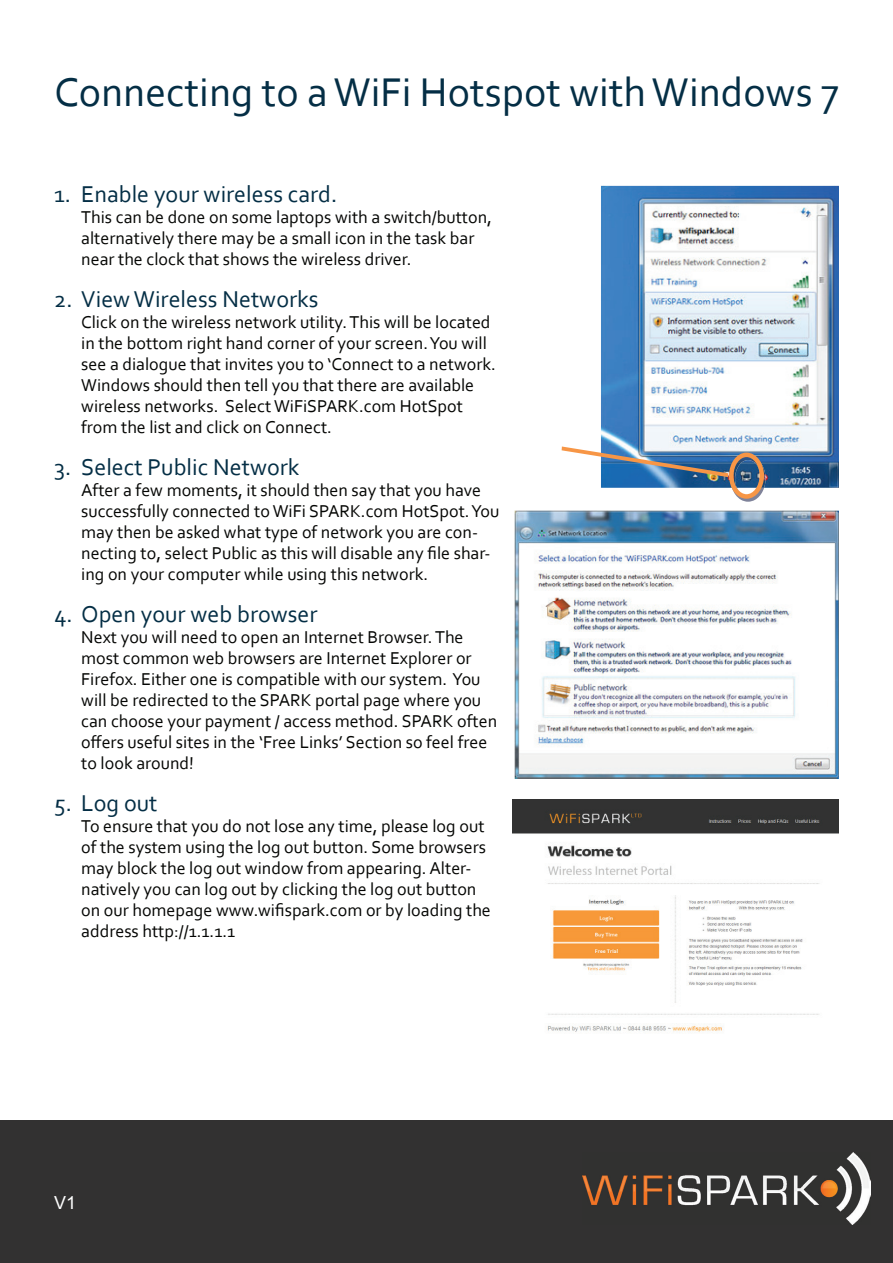
<style>
.page{position:relative;width:893px;height:1263px;background:#fff}
.page>*{position:absolute;margin:0;border:0;box-sizing:border-box;transform-origin:0 0}
.t1{font:42px "Corbel";color:#042e45}
.t2{font:24px "Corbel";color:#042e45}
.t3{font:18px/21px "Corbel";color:#040503}
.t4{font:18px "Arial";color:#fff}
</style>
<div class="page">
<div style="left:0;top:1120px;width:893px;height:143px;background:#323131"></div>
<img style="left:583px;top:1153px;width:288px;height:72px">
<img style="left:513px;top:800px;width:326px;height:232px">
<img style="left:601px;top:185px;width:238px;height:303px">
<svg style="left:732px;top:488px;width:32px;height:14px"></svg>
<img style="left:730px;top:456px;width:35px;height:32px">
<div style="left:729px;top:453px;width:35px;height:46px;border:5px solid #f79646;border-radius:50%"></div>
<svg style="left:561px;top:446px;width:168px;height:31px"></svg>
<img style="left:514px;top:510px;width:325px;height:268px">
<h1 class="t1" style="left:54px;top:66px;width:786px">Connecting to a WiFi Hotspot with Windows 7</h1>
<h2 class="t2" style="left:54px;top:179px;width:285px">1. Enable your wireless card.</h2>
<p class="t3" style="left:81px;top:206px;width:412px">This can be done on some laptops with a switch/button, alternatively there may be a small icon in the task bar near the clock that shows the wireless driver.</p>
<h2 class="t2" style="left:54px;top:284px;width:266px">2. View Wireless Networks</h2>
<p class="t3" style="left:81px;top:311px;width:416px">Click on the wireless network utility. This will be located in the bottom right hand corner of your screen. You will see a dialogue that invites you to ‘Connect to a network.<br>Windows should then tell you that there are available wireless networks. Select WiFiSPARK.com HotSpot from the list and click on Connect.</p>
<h2 class="t2" style="left:54px;top:452px;width:247px">3. Select Public Network</h2>
<p class="t3" style="left:81px;top:479px;width:420px">After a few moments, it should then say that you have successfully connected to WiFi SPARK.com HotSpot. You may then be asked what type of network you are con&shy;necting to, select Public as this will disable any file shar&shy;ing on your computer while using this network.</p>
<h2 class="t2" style="left:54px;top:599px;width:265px">4. Open your web browser</h2>
<p class="t3" style="left:81px;top:626px;width:417px">Next you will need to open an Internet Browser. The most common web browsers are Internet Explorer or Firefox. Either one is compatible with our system. You will be redirected to the SPARK portal page where you can choose your payment / access method. SPARK often offers useful sites in the ‘Free Links’ Section so feel free to look around!</p>
<h2 class="t2" style="left:54px;top:788px;width:105px">5. Log out</h2>
<p class="t3" style="left:81px;top:815px;width:411px">To ensure that you do not lose any time, please log out of the system using the log out button. Some browsers may block the log out window from appearing. Alter&shy;natively you can log out by clicking the log out button on our homepage www.wifispark.com or by loading the address http://1.1.1.1</p>
<p class="t4" style="left:54px;top:1191px;width:24px">V1</p>
</div>
